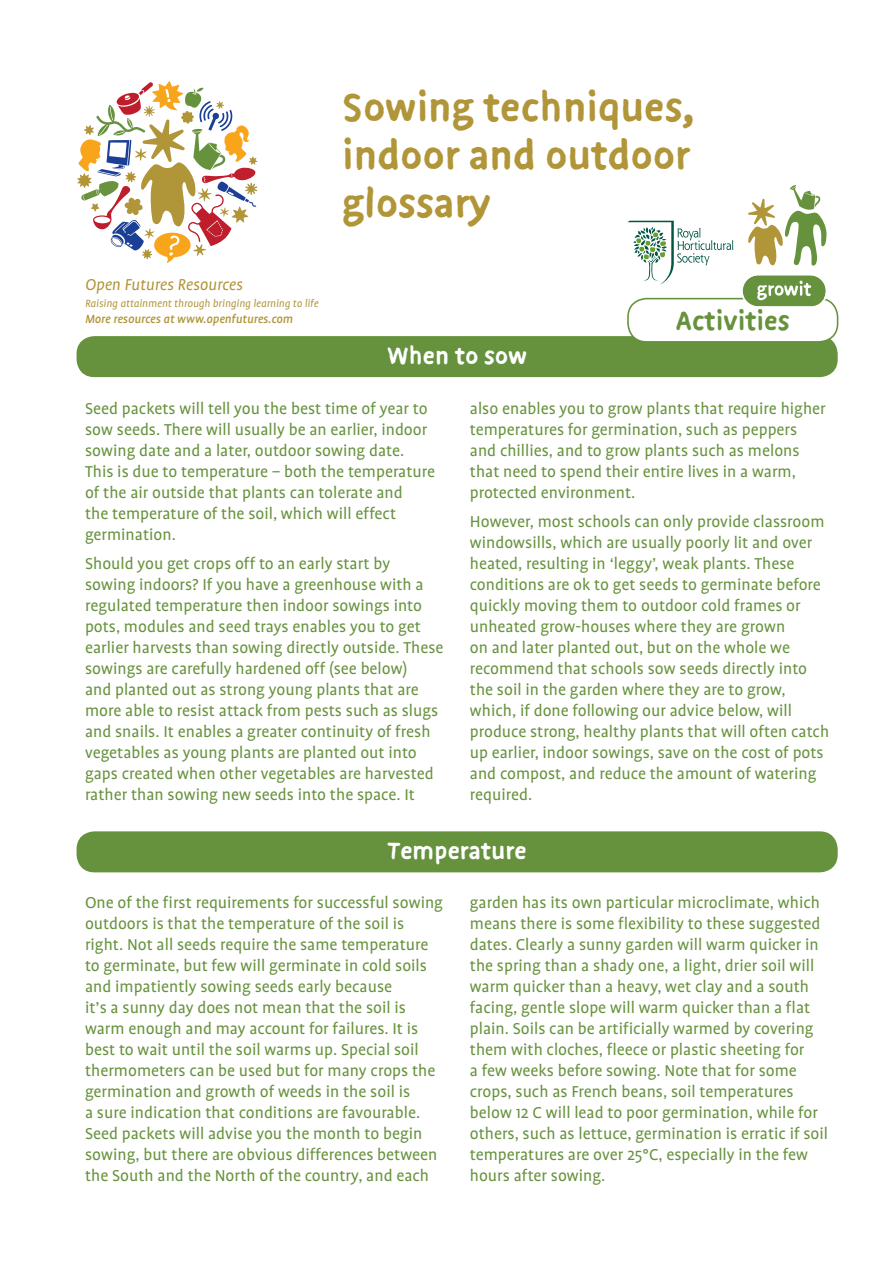
<style>
.page{position:relative;width:893px;height:1263px;background:#fff}
.page>*{position:absolute;margin:0;border:0;box-sizing:border-box;transform-origin:0 0}
.Main_Heading{font:700 45px/48px "Duper";color:#b19539;text-align:justify}
.lozenge_title{font:700 30px "Duper";color:#67923d}
.Section_Heading{font:700 27px "Duper";color:#fff}
.Main_bulleted_copy{font:18px/21px "Profile";color:#67923d}
.headings_in_text{font:italic 18px "Profile";color:#b19539}
.headings_in_text-2{font:italic 500 13.5px "Profile";color:#b19539}
.headings_in_text-3{font:italic 12px "Profile";color:#b19539}
</style>
<div class="page">
<div style="left:77px;top:337px;width:760px;height:39px;background:#67923d;border-radius:17px"></div>
<div style="left:77px;top:336px;width:761px;height:41px;border:2px solid #67923d;border-radius:17px"></div>
<div style="left:77px;top:832px;width:760px;height:39px;background:#67923d;border-radius:17px"></div>
<div style="left:77px;top:831px;width:761px;height:41px;border:2px solid #67923d;border-radius:17px"></div>
<div style="left:628px;top:299px;width:210px;height:43px;background:#fff;border-radius:19px"></div>
<div style="left:627px;top:298px;width:211px;height:45px;border:2px solid #67923d;border-radius:19px"></div>
<svg style="left:77px;top:81px;width:180px;height:182px"></svg>
<svg style="left:628px;top:221px;width:105px;height:64px"></svg>
<svg style="left:748px;top:185px;width:79px;height:81px"></svg>
<svg style="left:741px;top:275px;width:86px;height:32px"></svg>
<p class="Main_Heading" style="left:342px;top:82px;width:354px">Sowing techniques, indoor and outdoor glossary</p>
<p class="headings_in_text" style="left:85px;top:275px;width:159px">Open Futures Resources</p>
<p class="headings_in_text-3" style="left:85px;top:297px;width:235px">Raising attainment through bringing learning to life</p>
<p class="headings_in_text-2" style="left:85px;top:312px;width:210px">More resources at www.openfutures.com</p>
<p class="lozenge_title" style="left:676px;top:304px;width:116px">Activities</p>
<p class="Section_Heading" style="left:387px;top:340px;width:141px">When to sow</p>
<p class="Main_bulleted_copy" style="left:85px;top:398px;width:352px">Seed packets will tell you the best time of year to sow seeds. There will usually be an earlier, indoor sowing date and a later, outdoor sowing date.<br>This is due to temperature – both the temperature of the air outside that plants can tolerate and<br>the temperature of the soil, which will effect germination.</p>
<p class="Main_bulleted_copy" style="left:85px;top:553px;width:360px">Should you get crops off to an early start by sowing indoors? If you have a greenhouse with a regulated temperature then indoor sowings into pots, modules and seed trays enables you to get earlier harvests than sowing directly outside. These sowings are carefully hardened off (see below)<br>and planted out as strong young plants that are more able to resist attack from pests such as slugs and snails. It enables a greater continuity of fresh vegetables as young plants are planted out into gaps created when other vegetables are harvested rather than sowing new seeds into the space. It</p>
<p class="Main_bulleted_copy" style="left:470px;top:398px;width:357px">also enables you to grow plants that require higher temperatures for germination, such as peppers and chillies, and to grow plants such as melons that need to spend their entire lives in a warm, protected environment.</p>
<p class="Main_bulleted_copy" style="left:470px;top:511px;width:361px">However, most schools can only provide classroom windowsills, which are usually poorly lit and over heated, resulting in ‘leggy’, weak plants. These conditions are ok to get seeds to germinate before quickly moving them to outdoor cold frames or unheated grow-houses where they are grown<br>on and later planted out, but on the whole we recommend that schools sow seeds directly into the soil in the garden where they are to grow, which, if done following our advice below, will produce strong, healthy plants that will often catch up earlier, indoor sowings, save on the cost of pots and compost, and reduce the amount of watering required.</p>
<p class="Section_Heading" style="left:388px;top:835px;width:141px">Temperature</p>
<p class="Main_bulleted_copy" style="left:85px;top:892px;width:359px">One of the first requirements for successful sowing outdoors is that the temperature of the soil is right. Not all seeds require the same temperature to germinate, but few will germinate in cold soils and impatiently sowing seeds early because<br>it’s a sunny day does not mean that the soil is warm enough and may account for failures. It is best to wait until the soil warms up. Special soil thermometers can be used but for many crops the germination and growth of weeds in the soil is<br>a sure indication that conditions are favourable.<br>Seed packets will advise you the month to begin sowing, but there are obvious differences between the South and the North of the country, and each</p>
<p class="Main_bulleted_copy" style="left:470px;top:892px;width:360px">garden has its own particular microclimate, which means there is some flexibility to these suggested dates. Clearly a sunny garden will warm quicker in the spring than a shady one, a light, drier soil will warm quicker than a heavy, wet clay and a south facing, gentle slope will warm quicker than a flat plain. Soils can be artificially warmed by covering them with cloches, fleece or plastic sheeting for<br>a few weeks before sowing. Note that for some crops, such as French beans, soil temperatures below 12 C will lead to poor germination, while for others, such as lettuce, germination is erratic if soil temperatures are over 25°C, especially in the few hours after sowing.</p>
</div>
